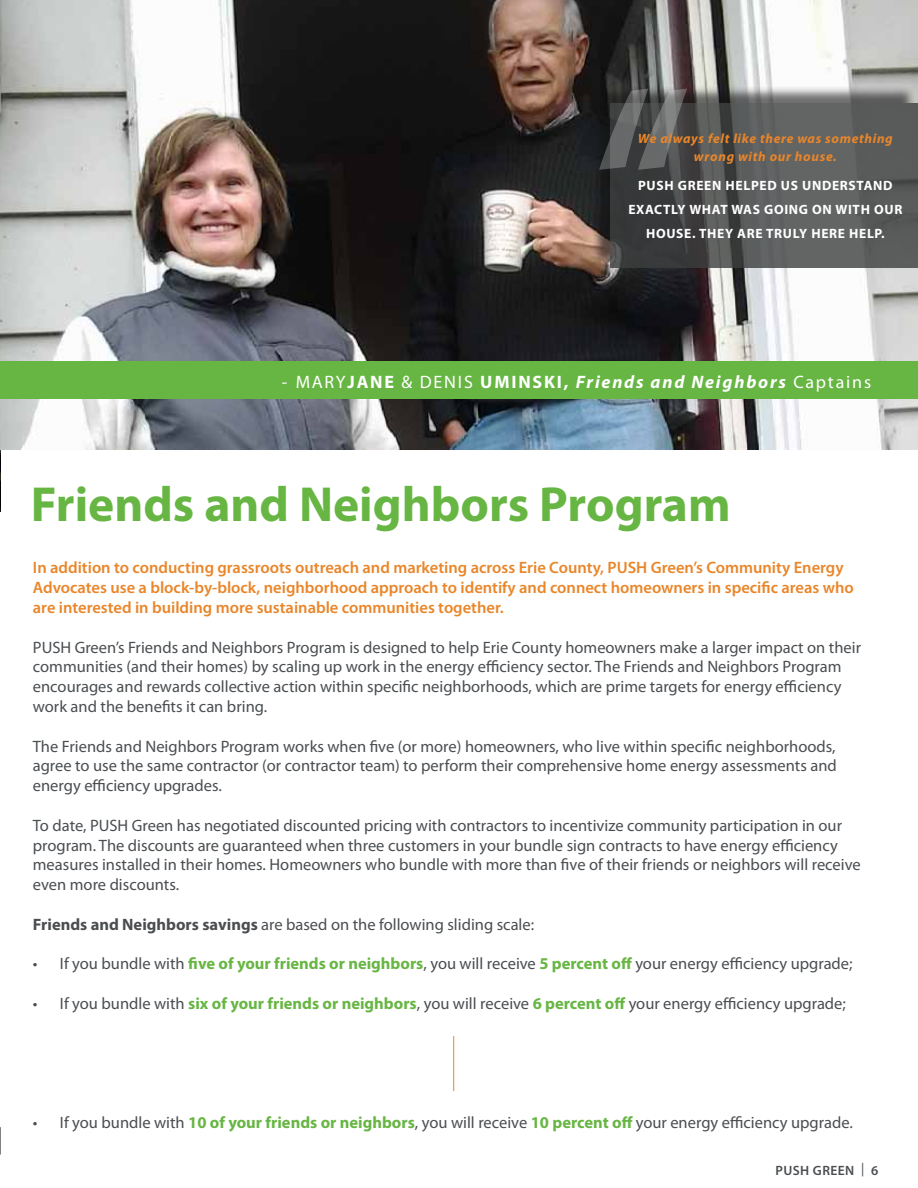
<style>
.page{position:relative;width:918px;height:1188px;background:#fff}
.page>*{position:absolute;margin:0;border:0;box-sizing:border-box;transform-origin:0 0}
.t1{font:700 49.5px "Myriad Pro";color:#67b643}
.t2{font:18px "Myriad Pro";letter-spacing:.1em;color:#fff}
.t3{font:16.5px/19.8px "Myriad Pro";color:#4a4e51}
.t4{font:600 16.5px/19.8px "Myriad Pro";color:#e9862a}
.t5{font:700 13.5px/24px "Myriad Pro";letter-spacing:.05em;color:#fff;text-align:center}
.t6{font:italic 700 13.5px/18px "Myriad Pro";letter-spacing:.05em;color:#e9862a;text-align:center}
.t7{font:600 13.5px "Myriad Pro";letter-spacing:.03em;color:#4a4e51}
.s1{font-weight:700}
.s2{font-weight:700;font-style:italic}
.s3{font-weight:700;color:#67b643}
.s4{font-weight:400}
</style>
<div class="page">
<svg style="left:0;top:1127px;width:1px;height:28px"></svg>
<img style="left:0;top:450px;width:1px;height:61px">
<img style="left:0;top:0;width:918px;height:450px">
<div style="left:1px;top:361px;width:917px;height:38px;background:#67b643"></div>
<div style="left:591px;top:86px;width:325px;height:180px;background:#121212;opacity:.75"></div>
<svg style="left:610px;top:104px;width:308px;height:164px;background:#535555"></svg>
<svg style="left:599px;top:89px;width:88px;height:81px;background:#515252"></svg>
<hr style="left:453px;top:1036px;width:1px;height:55px;background:#e9862a">
<p class="t6" style="left:638px;top:129px;width:256px">We always felt like there was something wrong with our house.</p>
<p class="t5" style="left:628px;top:173px;width:275px">PUSH GREEN HELPED US UNDERSTAND<br>EXACTLY WHAT WAS GOING ON WITH OUR<br>HOUSE. THEY ARE TRULY HERE HELP.</p>
<p class="t2" style="left:282px;top:371px;width:591px">- MARY<span class="s1">JANE</span> &amp; DENIS <span class="s1">UMINSKI,</span> <span class="s2">Friends and Neighbors</span> Captains</p>
<h1 class="t1" style="left:31px;top:472px;width:701px">Friends and Neighbors Program</h1>
<p class="t4" style="left:33px;top:558px;width:823px">In addition to conducting grassroots outreach and marketing across Erie County, PUSH Green’s Community Energy<br>Advocates use a block-by-block, neighborhood approach to identify and connect homeowners in specific areas who are interested in building more sustainable communities together.</p>
<p class="t3" style="left:33px;top:637px;width:830px">PUSH Green’s Friends and Neighbors Program is designed to help Erie County homeowners make a larger impact on their communities (and their homes) by scaling up work in the energy efficiency sector. The Friends and Neighbors Program encourages and rewards collective action within specific neighborhoods, which are prime targets for energy efficiency work and the benefits it can bring.</p>
<p class="t3" style="left:33px;top:736px;width:805px;text-align:justify">The Friends and Neighbors Program works when five (or more) homeowners, who live within specific neighborhoods, agree to use the same contractor (or contractor team) to perform their comprehensive home energy assessments and energy efficiency upgrades.</p>
<p class="t3" style="left:33px;top:815px;width:829px">To date, PUSH Green has negotiated discounted pricing with contractors to incentivize community participation in our program. The discounts are guaranteed when three customers in your bundle sign contracts to have energy efficiency measures installed in their homes. Homeowners who bundle with more than five of their friends or neighbors will receive even more discounts.</p>
<p class="t3" style="left:33px;top:914px;width:503px"><span class="s1">Friends and Neighbors savings</span> are based on the following sliding scale:</p>
<p class="t3" style="left:33px;top:954px;width:821px">• If you bundle with <span class="s3">five of your friends or neighbors</span>, you will receive <span class="s3">5 percent off</span> your energy efficiency upgrade;</p>
<p class="t3" style="left:33px;top:993px;width:815px">• If you bundle with <span class="s3">six of your friends or neighbors</span>, you will receive <span class="s3">6 percent off</span> your energy efficiency upgrade;</p>
<p class="t3" style="left:33px;top:1112px;width:821px">• If you bundle with <span class="s3">10 of your friends or neighbors</span>, you will receive <span class="s3">10 percent off</span> your energy efficiency upgrade.</p>
<p class="t7" style="left:776px;top:1162px;width:105px">PUSH GREEN <span class="s4">|</span> 6</p>
</div>
